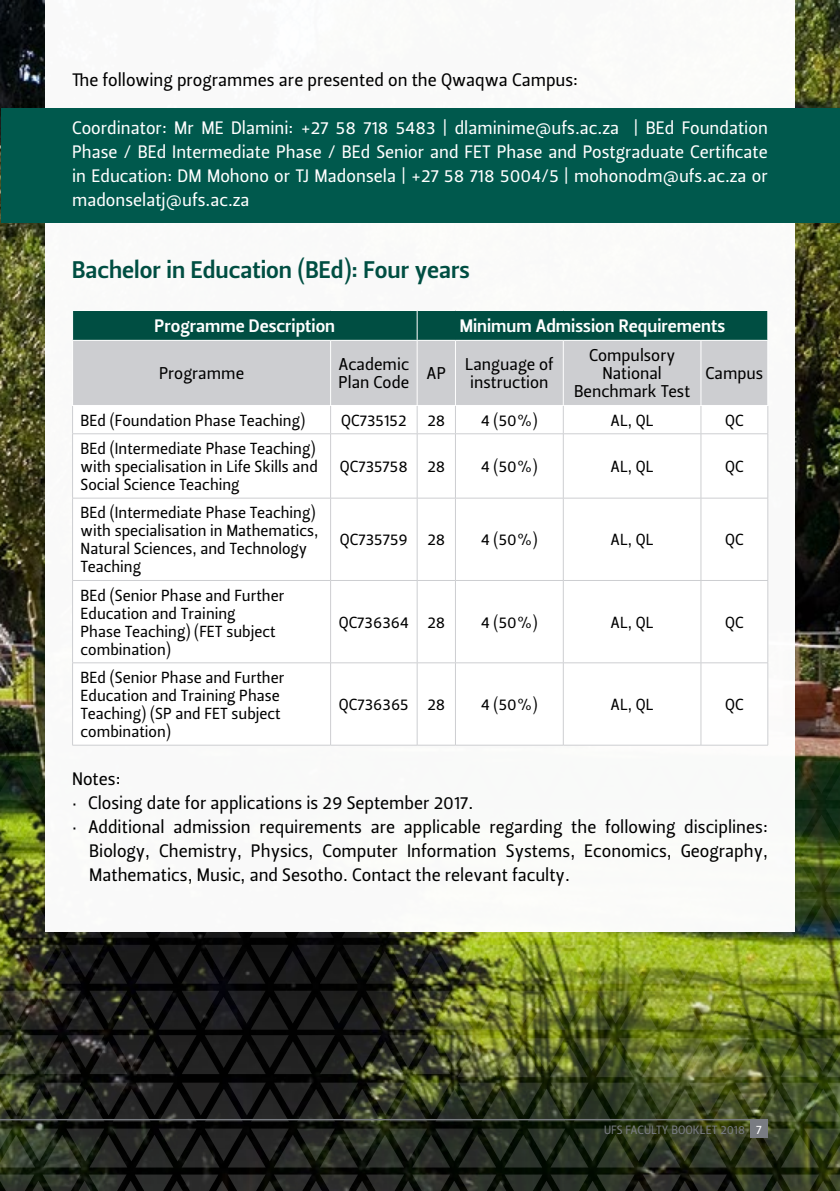
<style>
.page{position:relative;width:840px;height:1191px;background:#fff}
.page>*{position:absolute;margin:0;border:0;box-sizing:border-box;transform-origin:0 0}
.t1{font:24px "Leitura Sans Grot 3";color:#004e42}
.List_Paragraph{font:18px/24px "Leitura Sans Grot 2";color:#000;text-align:justify}
.t2{font:18px/24px "Leitura Sans Grot 2";color:#fff;text-align:justify}
.t3{font:18px "Leitura Sans Grot 3";color:#fff}
.t4{font:17px/18px "Leitura Sans Grot 2";color:#000}
.t5{font:16px/18px "Leitura Sans Grot 2";color:#000}
.t6{font:12.4px "Leitura Sans Grot 2";color:#fff}
.t7{font:12px "Leitura Sans Grot 2";color:#797c82}
</style>
<div class="page">
<img style="left:0;top:0;width:839px;height:1174px">
<img style="left:0;top:944px;width:839px;height:39px">
<img style="left:0;top:990px;width:839px;height:39px">
<svg style="left:0;top:1128px;width:839px;height:39px;background:#262c1f"></svg>
<svg style="left:0;top:1174px;width:839px;height:17px;background:#23261f"></svg>
<svg style="left:0;top:1035px;width:839px;height:86px;background:#343b21"></svg>
<img style="left:0;top:898px;width:839px;height:39px">
<img style="left:0;top:853px;width:839px;height:38px">
<svg style="left:0;top:761px;width:839px;height:39px;background:#1c2e18"></svg>
<img style="left:0;top:669px;width:839px;height:39px">
<svg style="left:0;top:808px;width:839px;height:39px;background:#4a611b"></svg>
<img style="left:0;top:628px;width:839px;height:34px">
<svg style="left:0;top:715px;width:839px;height:39px;background:#514436"></svg>
<div style="left:749px;top:1119px;width:18px;height:19px;background:#797c82"></div>
<hr style="left:0;top:1119px;width:767px;height:1px;background:#797c82">
<div style="left:45px;top:0;width:749px;height:931px;background:#fff"></div>
<div style="left:1px;top:108px;width:838px;height:115px;background:#00594d"></div>
<div style="left:73px;top:341px;width:693px;height:64px;background:#cdced1"></div>
<svg style="left:73px;top:406px;width:694px;height:339px"></svg>
<svg style="left:72px;top:406px;width:1px;height:27px"></svg>
<svg style="left:330px;top:406px;width:1px;height:27px"></svg>
<svg style="left:416px;top:406px;width:1px;height:27px"></svg>
<svg style="left:455px;top:406px;width:1px;height:27px"></svg>
<svg style="left:562px;top:406px;width:1px;height:27px"></svg>
<svg style="left:700px;top:406px;width:1px;height:27px"></svg>
<svg style="left:767px;top:406px;width:1px;height:27px"></svg>
<hr style="left:72px;top:433px;width:258px;height:1px;background:#cdced1">
<hr style="left:72px;top:434px;width:1px;height:64px;background:#cdced1">
<hr style="left:330px;top:433px;width:87px;height:1px;background:#cdced1">
<hr style="left:330px;top:434px;width:1px;height:64px;background:#cdced1">
<hr style="left:417px;top:433px;width:38px;height:1px;background:#cdced1">
<hr style="left:416px;top:434px;width:1px;height:64px;background:#cdced1">
<hr style="left:455px;top:433px;width:108px;height:1px;background:#cdced1">
<hr style="left:455px;top:434px;width:1px;height:64px;background:#cdced1">
<hr style="left:563px;top:433px;width:137px;height:1px;background:#cdced1">
<hr style="left:562px;top:434px;width:1px;height:64px;background:#cdced1">
<hr style="left:700px;top:433px;width:67px;height:1px;background:#cdced1">
<hr style="left:700px;top:434px;width:1px;height:64px;background:#cdced1">
<hr style="left:767px;top:434px;width:1px;height:64px;background:#cdced1">
<hr style="left:72px;top:498px;width:258px;height:1px;background:#cdced1">
<hr style="left:72px;top:498px;width:1px;height:82px;background:#cdced1">
<hr style="left:330px;top:498px;width:87px;height:1px;background:#cdced1">
<hr style="left:330px;top:498px;width:1px;height:82px;background:#cdced1">
<hr style="left:417px;top:498px;width:38px;height:1px;background:#cdced1">
<hr style="left:416px;top:498px;width:1px;height:82px;background:#cdced1">
<hr style="left:455px;top:498px;width:108px;height:1px;background:#cdced1">
<hr style="left:455px;top:498px;width:1px;height:82px;background:#cdced1">
<hr style="left:563px;top:498px;width:137px;height:1px;background:#cdced1">
<hr style="left:562px;top:498px;width:1px;height:82px;background:#cdced1">
<hr style="left:700px;top:498px;width:67px;height:1px;background:#cdced1">
<hr style="left:700px;top:498px;width:1px;height:82px;background:#cdced1">
<hr style="left:767px;top:498px;width:1px;height:82px;background:#cdced1">
<hr style="left:72px;top:580px;width:258px;height:1px;background:#cdced1">
<hr style="left:72px;top:581px;width:1px;height:81px;background:#cdced1">
<hr style="left:330px;top:580px;width:87px;height:1px;background:#cdced1">
<hr style="left:330px;top:581px;width:1px;height:81px;background:#cdced1">
<hr style="left:417px;top:580px;width:38px;height:1px;background:#cdced1">
<hr style="left:416px;top:581px;width:1px;height:81px;background:#cdced1">
<hr style="left:455px;top:580px;width:108px;height:1px;background:#cdced1">
<hr style="left:455px;top:581px;width:1px;height:81px;background:#cdced1">
<hr style="left:563px;top:580px;width:137px;height:1px;background:#cdced1">
<hr style="left:562px;top:581px;width:1px;height:81px;background:#cdced1">
<hr style="left:700px;top:580px;width:67px;height:1px;background:#cdced1">
<hr style="left:700px;top:581px;width:1px;height:81px;background:#cdced1">
<hr style="left:767px;top:581px;width:1px;height:81px;background:#cdced1">
<hr style="left:72px;top:662px;width:258px;height:1px;background:#cdced1">
<hr style="left:72px;top:663px;width:1px;height:82px;background:#cdced1">
<hr style="left:330px;top:662px;width:87px;height:1px;background:#cdced1">
<hr style="left:330px;top:663px;width:1px;height:82px;background:#cdced1">
<hr style="left:417px;top:662px;width:38px;height:1px;background:#cdced1">
<hr style="left:416px;top:663px;width:1px;height:82px;background:#cdced1">
<hr style="left:455px;top:662px;width:108px;height:1px;background:#cdced1">
<hr style="left:455px;top:663px;width:1px;height:82px;background:#cdced1">
<hr style="left:563px;top:662px;width:137px;height:1px;background:#cdced1">
<hr style="left:562px;top:663px;width:1px;height:82px;background:#cdced1">
<hr style="left:700px;top:662px;width:67px;height:1px;background:#cdced1">
<hr style="left:700px;top:663px;width:1px;height:82px;background:#cdced1">
<hr style="left:767px;top:663px;width:1px;height:82px;background:#cdced1">
<hr style="left:72px;top:745px;width:258px;height:1px;background:#cdced1">
<hr style="left:330px;top:745px;width:87px;height:1px;background:#cdced1">
<hr style="left:417px;top:745px;width:38px;height:1px;background:#cdced1">
<hr style="left:455px;top:745px;width:108px;height:1px;background:#cdced1">
<hr style="left:563px;top:745px;width:137px;height:1px;background:#cdced1">
<hr style="left:700px;top:745px;width:67px;height:1px;background:#cdced1">
<svg style="left:72px;top:310px;width:695px;height:30px;background:#0c564b"></svg>
<hr style="left:330px;top:341px;width:1px;height:64px;background:#fff">
<hr style="left:416px;top:341px;width:1px;height:64px;background:#fff">
<hr style="left:454px;top:341px;width:1px;height:64px;background:#fff">
<hr style="left:562px;top:341px;width:1px;height:64px;background:#fff">
<hr style="left:700px;top:341px;width:1px;height:64px;background:#fff">
<p class="List_Paragraph" style="left:72px;top:68px;width:507px">The following programmes are presented on the Qwaqwa Campus:</p>
<p class="t2" style="left:72px;top:116px;width:697px">Coordinator: Mr ME Dlamini: +27 58 718 5483 | dlaminime@ufs.ac.za | BEd Foundation Phase / BEd Intermediate Phase / BEd Senior and FET Phase and Postgraduate Certificate in Education: DM Mohono or TJ Madonsela | +27 58 718 5004/5 | mohonodm@ufs.ac.za or madonselatj@ufs.ac.za</p>
<p class="t1" style="left:72px;top:253px;width:399px">Bachelor in Education (BEd): Four years</p>
<p class="t3" style="left:154px;top:314px;width:182px">Programme Description</p>
<p class="t3" style="left:459px;top:314px;width:267px">Minimum Admission Requirements</p>
<p class="t4" style="left:159px;top:365px;width:87px">Programme</p>
<p class="t4" style="left:338px;top:356px;width:72px">Academic<br>Plan Code</p>
<p class="t4" style="left:426px;top:365px;width:21px">AP</p>
<p class="t4" style="left:465px;top:356px;width:90px">Language of</p>
<p class="t4" style="left:588px;top:347px;width:88px">Compulsory</p>
<p class="t4" style="left:602px;top:365px;width:61px">National</p>
<p class="t4" style="left:573px;top:383px;width:118px">Benchmark Test</p>
<p class="t4" style="left:705px;top:365px;width:59px">Campus</p>
<p class="t4" style="left:470px;top:374px;width:80px">instruction</p>
<p class="t5" style="left:80px;top:411px;width:226px">BEd (Foundation Phase Teaching)</p>
<p class="t5" style="left:341px;top:411px;width:67px">QC735152</p>
<p class="t5" style="left:427px;top:411px;width:19px">28</p>
<p class="t5" style="left:480px;top:411px;width:58px">4 (50%)</p>
<p class="t5" style="left:610px;top:411px;width:45px">AL, QL</p>
<p class="t5" style="left:724px;top:411px;width:20px">QC</p>
<p class="t5" style="left:80px;top:440px;width:239px">BEd (Intermediate Phase Teaching) with specialisation in Life Skills and<br>Social Science Teaching</p>
<p class="t5" style="left:340px;top:458px;width:69px">QC735758</p>
<p class="t5" style="left:427px;top:458px;width:19px">28</p>
<p class="t5" style="left:480px;top:458px;width:58px">4 (50%)</p>
<p class="t5" style="left:610px;top:458px;width:45px">AL, QL</p>
<p class="t5" style="left:724px;top:458px;width:20px">QC</p>
<p class="t5" style="left:80px;top:504px;width:239px">BEd (Intermediate Phase Teaching) with specialisation in Mathematics,<br>Natural Sciences, and Technology<br>Teaching</p>
<p class="t5" style="left:80px;top:586px;width:205px">BEd (Senior Phase and Further<br>Education and Training<br>Phase Teaching) (FET subject combination)</p>
<p class="t5" style="left:80px;top:669px;width:205px">BEd (Senior Phase and Further<br>Education and Training Phase<br>Teaching) (SP and FET subject combination)</p>
<p class="t5" style="left:340px;top:531px;width:69px">QC735759</p>
<p class="t5" style="left:427px;top:531px;width:19px">28</p>
<p class="t5" style="left:480px;top:531px;width:58px">4 (50%)</p>
<p class="t5" style="left:610px;top:531px;width:45px">AL, QL</p>
<p class="t5" style="left:724px;top:531px;width:20px">QC</p>
<p class="t5" style="left:338px;top:613px;width:72px">QC736364</p>
<p class="t5" style="left:427px;top:613px;width:19px">28</p>
<p class="t5" style="left:480px;top:613px;width:58px">4 (50%)</p>
<p class="t5" style="left:610px;top:613px;width:45px">AL, QL</p>
<p class="t5" style="left:724px;top:613px;width:20px">QC</p>
<p class="t5" style="left:339px;top:696px;width:71px">QC736365</p>
<p class="t5" style="left:427px;top:696px;width:19px">28</p>
<p class="t5" style="left:480px;top:696px;width:58px">4 (50%)</p>
<p class="t5" style="left:610px;top:696px;width:45px">AL, QL</p>
<p class="t5" style="left:724px;top:696px;width:20px">QC</p>
<p class="List_Paragraph" style="left:72px;top:767px;width:50px">Notes:</p>
<p class="List_Paragraph" style="left:72px;top:791px;width:402px">· Closing date for applications is 29 September 2017.</p>
<p class="List_Paragraph" style="left:89px;top:815px;width:680px;text-indent:-17px">· Additional admission requirements are applicable regarding the following disciplines:<br>Biology, Chemistry, Physics, Computer Information Systems, Economics, Geography, Mathematics, Music, and Sesotho. Contact the relevant faculty.</p>
<p class="t7" style="left:603px;top:1121px;width:142px">UFS FACULTY BOOKLET 2018</p>
<p class="t6" style="left:755px;top:1121px;width:7px">7</p>
</div>
